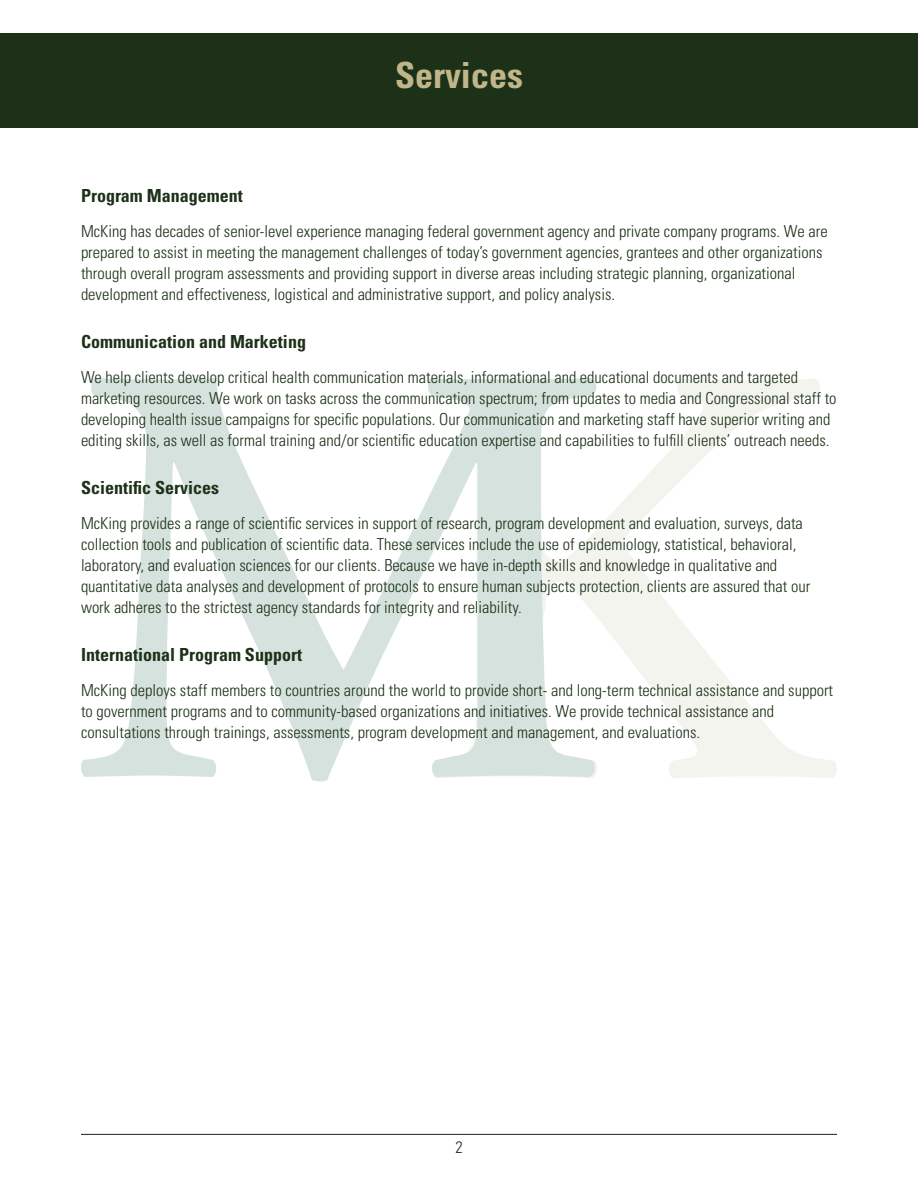
<style>
.page{position:relative;width:918px;height:1188px;background:#fff}
.page>*{position:absolute;margin:0;border:0;box-sizing:border-box;transform-origin:0 0}
.t1{font:700 condensed 36px "Univers LT Std";color:#c1b68a}
.Head_1{font:700 condensed 18px "Univers LT Std";color:#1c3117}
.Body_Text{font:300 condensed 16.5px/21px "Univers LT Std";color:#1c3117}
</style>
<div class="page">
<hr style="left:81px;top:1134px;width:756px;height:1px;background:#231f20">
<svg style="left:599px;top:379px;width:238px;height:399px"></svg>
<svg style="left:81px;top:378px;width:518px;height:404px"></svg>
<div style="left:0;top:34px;width:918px;height:94px;background:#1c3117"></div>
<p class="t1" style="left:395px;top:54px;width:129px">Services</p>
<p class="Head_1" style="left:81px;top:185px;width:163px">Program Management</p>
<p class="Body_Text" style="left:81px;top:220px;width:748px">McKing has decades of senior-level experience managing federal government agency and private company programs. We are prepared to assist in meeting the management challenges of today’s government agencies, grantees and other organizations through overall program assessments and providing support in diverse areas including strategic planning, organizational development and effectiveness, logistical and administrative support, and policy analysis.</p>
<p class="Head_1" style="left:81px;top:331px;width:226px">Communication and Marketing</p>
<p class="Body_Text" style="left:81px;top:366px;width:757px">We help clients develop critical health communication materials, informational and educational documents and targeted marketing resources. We work on tasks across the communication spectrum; from updates to media and Congressional staff to developing health issue campaigns for specific populations. Our communication and marketing staff have superior writing and editing skills, as well as formal training and/or scientific education expertise and capabilities to fulfill clients’ outreach needs.</p>
<p class="Head_1" style="left:81px;top:477px;width:140px">Scientific Services</p>
<p class="Body_Text" style="left:81px;top:512px;width:731px">McKing provides a range of scientific services in support of research, program development and evaluation, surveys, data collection tools and publication of scientific data. These services include the use of epidemiology, statistical, behavioral, laboratory, and evaluation sciences for our clients. Because we have in-depth skills and knowledge in qualitative and quantitative data analyses and development of protocols to ensure human subjects protection, clients are assured that our work adheres to the strictest agency standards for integrity and reliability.</p>
<p class="Head_1" style="left:81px;top:644px;width:223px">International Program Support</p>
<p class="Body_Text" style="left:81px;top:680px;width:754px">McKing deploys staff members to countries around the world to provide short- and long-term technical assistance and support to government programs and to community-based organizations and initiatives. We provide technical assistance and consultations through trainings, assessments, program development and management, and evaluations.</p>
<p class="Body_Text" style="left:455px;top:1137px;width:9px">2</p>
</div>
